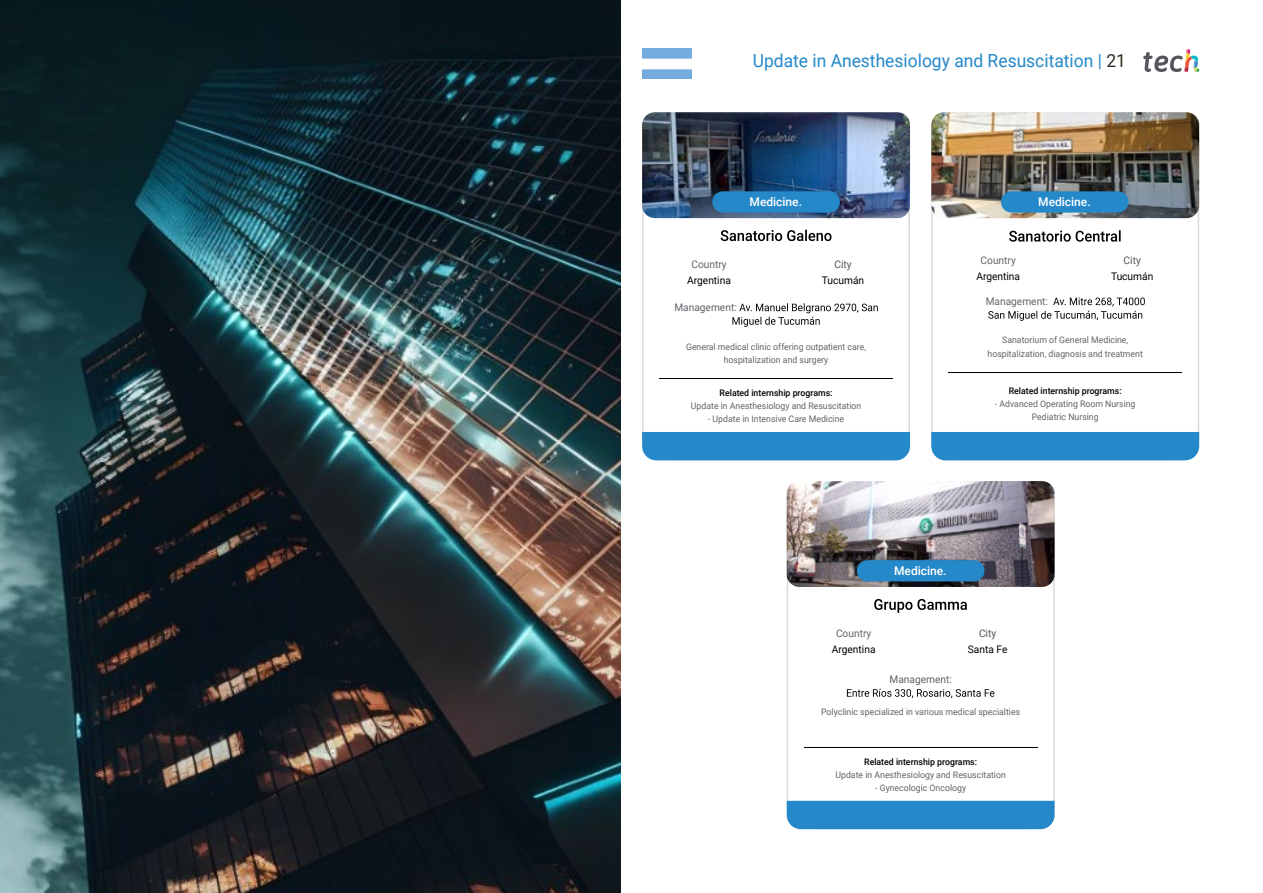
<style>
.page{position:relative;width:1263px;height:893px;background:#fff}
.page>*{position:absolute;margin:0;border:0;box-sizing:border-box;transform-origin:0 0}
.t1{font:18px "Roboto";color:#2488c9}
.t2{font:500 12px "Roboto";color:#fff}
.t3{font:10.5px "Roboto";color:#61646a}
.t4{font:10.5px "Roboto";color:#000}
.t5{font:10.5px "Roboto";color:#52555b}
.t6{font:9px/13.5px "Roboto";color:#61646a;text-align:center}
.t7{font:500 9px "Roboto";color:#000}
.s1{color:#312e20}
</style>
<div class="page">
<svg style="left:1143px;top:49px;width:56px;height:23px"></svg>
<img style="left:0;top:0;width:621px;height:893px">
<svg style="left:642px;top:218px;width:269px;height:243px"></svg>
<img style="left:642px;top:112px;width:268px;height:106px">
<div style="left:712px;top:191px;width:128px;height:22px;background:#2488c9;border-radius:11px"></div>
<div style="left:642px;top:432px;width:268px;height:28px;background:#2488c9"></div>
<hr style="left:659px;top:379px;width:234px;height:1px;background:#000">
<svg style="left:721px;top:230px;width:110px;height:11px"></svg>
<svg style="left:732px;top:303px;width:146px;height:24px"></svg>
<svg style="left:931px;top:123px;width:269px;height:338px"></svg>
<img style="left:931px;top:112px;width:268px;height:106px">
<div style="left:1001px;top:191px;width:127px;height:22px;background:#2488c9;border-radius:11px"></div>
<div style="left:931px;top:432px;width:268px;height:28px;background:#2488c9"></div>
<hr style="left:948px;top:372px;width:234px;height:1px;background:#000">
<svg style="left:1009px;top:230px;width:112px;height:12px"></svg>
<svg style="left:988px;top:298px;width:157px;height:23px"></svg>
<svg style="left:786px;top:490px;width:269px;height:340px"></svg>
<img style="left:787px;top:481px;width:267px;height:106px">
<div style="left:857px;top:560px;width:127px;height:21px;background:#2488c9;border-radius:11px"></div>
<div style="left:787px;top:801px;width:267px;height:28px;background:#2488c9"></div>
<hr style="left:804px;top:747px;width:233px;height:1px;background:#000">
<svg style="left:874px;top:599px;width:93px;height:14px"></svg>
<svg style="left:847px;top:689px;width:147px;height:9px"></svg>
<h1 class="t1" style="left:753px;top:48px;width:375px">Update in Anesthesiology and Resuscitation | <span class="s1">21</span></h1>
<h2 class="t2" style="left:749px;top:194px;width:54px">Medicine.</h2>
<h2 class="t2" style="left:1038px;top:194px;width:54px">Medicine.</h2>
<p class="t3" style="left:691px;top:257px;width:37px">Country</p>
<p class="t4" style="left:687px;top:273px;width:45px">Argentina</p>
<p class="t5" style="left:834px;top:257px;width:19px">City</p>
<p class="t4" style="left:822px;top:273px;width:44px">Tucumán</p>
<p class="t3" style="left:980px;top:253px;width:37px">Country</p>
<p class="t4" style="left:976px;top:269px;width:45px">Argentina</p>
<p class="t5" style="left:1123px;top:253px;width:19px">City</p>
<p class="t4" style="left:1111px;top:269px;width:44px">Tucumán</p>
<p class="t3" style="left:674px;top:300px;width:64px">Management:</p>
<p class="t6" style="left:686px;top:340px;width:181px">General medical clinic offering outpatient care, hospitalization and surgery</p>
<p class="t7" style="left:720px;top:386px;width:114px">Related internship programs:</p>
<p class="t6" style="left:691px;top:399px;width:172px">Update in Anesthesiology and Resuscitation</p>
<p class="t6" style="left:708px;top:412px;width:138px">- Update in Intensive Care Medicine</p>
<p class="t3" style="left:986px;top:294px;width:64px">Management:</p>
<p class="t6" style="left:988px;top:333px;width:157px">Sanatorium of General Medicine, hospitalization, diagnosis and treatment</p>
<p class="t7" style="left:1009px;top:384px;width:114px">Related internship programs:</p>
<p class="t6" style="left:995px;top:397px;width:142px">- Advanced Operating Room Nursing<br>Pediatric Nursing</p>
<h2 class="t2" style="left:894px;top:563px;width:54px">Medicine.</h2>
<p class="t3" style="left:836px;top:626px;width:37px">Country</p>
<p class="t4" style="left:832px;top:642px;width:45px">Argentina</p>
<p class="t5" style="left:979px;top:626px;width:19px">City</p>
<p class="t4" style="left:968px;top:642px;width:41px">Santa Fe</p>
<p class="t3" style="left:889px;top:672px;width:64px">Management:</p>
<p class="t6" style="left:821px;top:704px;width:200px">Polyclinic specialized in various medical specialties</p>
<p class="t7" style="left:864px;top:755px;width:114px">Related internship programs:</p>
<p class="t6" style="left:835px;top:768px;width:172px">Update in Anesthesiology and Resuscitation</p>
<p class="t6" style="left:875px;top:781px;width:92px">- Gynecologic Oncology</p>
</div>
